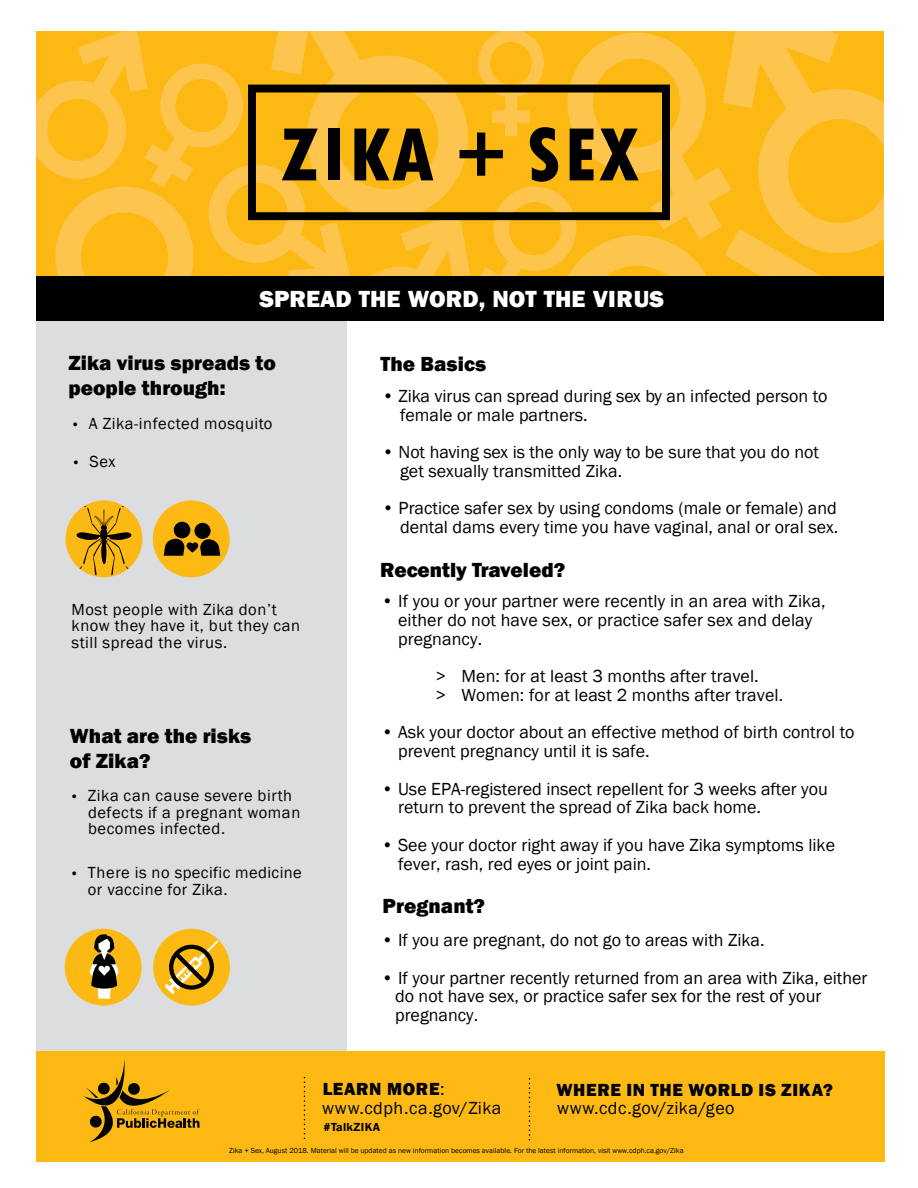
<style>
.page{position:relative;width:918px;height:1188px;background:#fff}
.page>*{position:absolute;margin:0;border:0;box-sizing:border-box;transform-origin:0 0}
.t1{font:800 condensed 79.5px "Tw Cen";letter-spacing:.035em;color:#000}
.t2{font:800 24px "Franklin Gothic";color:#fff}
.t3{font:800 21px/25.2px "Franklin Gothic";letter-spacing:.005em;color:#000}
.t4{font:18px/18.8px "Franklin Gothic";color:#000}
.t5{font:800 18px/18.5px "Franklin Gothic";letter-spacing:.035em;color:#000}
.t6{font:18px/18.6px "Franklin Gothic";letter-spacing:.03em;color:#000}
.t7{font:16.5px/16.5px "Franklin Gothic";letter-spacing:.03em;color:#000}
.t8{font:600 12px "Franklin Gothic";letter-spacing:.03em;color:#000}
.t9{font:7.5px "Franklin Gothic";color:#000}
.s1{font-size:13.5px}
.s2{font-weight:800}
.s3{font-weight:400}
</style>
<div class="page">
<div style="left:36px;top:320px;width:311px;height:733px;background:#dcddde"></div>
<svg style="left:36px;top:32px;width:848px;height:244px;background:#fdbd2a"></svg>
<div style="left:248px;top:85px;width:422px;height:135px;border:8px solid #000"></div>
<div style="left:36px;top:276px;width:848px;height:45px;background:#000"></div>
<div style="left:36px;top:1051px;width:848px;height:111px;background:#fdb913"></div>
<div style="left:153px;top:501px;width:77px;height:76px;background:#fdb913;border-radius:50%"></div>
<div style="left:66px;top:501px;width:76px;height:76px;background:#fdb913;border-radius:50%"></div>
<svg style="left:70px;top:501px;width:67px;height:76px"></svg>
<div style="left:174px;top:522px;width:16px;height:16px;background:#000;border-radius:50%"></div>
<svg style="left:164px;top:539px;width:56px;height:17px"></svg>
<div style="left:194px;top:523px;width:17px;height:16px;background:#000;border-radius:50%"></div>
<div style="left:153px;top:929px;width:77px;height:77px;background:#fdb913;border-radius:50%"></div>
<svg style="left:165px;top:940px;width:53px;height:54px"></svg>
<div style="left:65px;top:929px;width:77px;height:77px;background:#fdb913;border-radius:50%"></div>
<svg style="left:90px;top:934px;width:29px;height:65px"></svg>
<svg style="left:84px;top:1060px;width:116px;height:82px"></svg>
<svg style="left:304px;top:1077px;width:1px;height:62px"></svg>
<svg style="left:529px;top:1079px;width:1px;height:62px"></svg>
<h1 class="t1" style="left:281px;top:108px;width:360px">ZIKA + SEX</h1>
<p class="t2" style="left:260px;top:283px;width:406px">SPREAD THE WORD, NOT THE VIRUS</p>
<p class="t3" style="left:68px;top:350px;width:209px">Zika virus spreads to people through:</p>
<p class="t7" style="left:71px;top:416px;width:203px"><span class="s1">•</span> A Zika-infected mosquito</p>
<p class="t7" style="left:71px;top:454px;width:45px"><span class="s1">•</span> Sex</p>
<p class="t7" style="left:71px;top:601px;width:230px">Most people with Zika don’t know they have it, but they can still spread the virus.</p>
<p class="t3" style="left:70px;top:723px;width:183px">What are the risks of Zika?</p>
<p class="t7" style="left:88px;top:788px;width:214px;text-indent:-18px"><span class="s1">•</span> Zika can cause severe birth defects if a pregnant woman becomes infected.</p>
<p class="t7" style="left:88px;top:865px;width:215px;text-indent:-18px"><span class="s1">•</span> There is no specific medicine or vaccine for Zika.</p>
<p class="t3" style="left:381px;top:351px;width:107px">The Basics</p>
<p class="t4" style="left:400px;top:387px;width:429px;text-indent:-18px">• Zika virus can spread during sex by an infected person to female or male partners.</p>
<p class="t4" style="left:400px;top:443px;width:420px;text-indent:-18px">• Not having sex is the only way to be sure that you do not get sexually transmitted Zika.</p>
<p class="t4" style="left:382px;top:499px;width:458px;text-align:right">• Practice safer sex by using condoms (male or female) and dental dams every time you have vaginal, anal or oral sex.</p>
<p class="t3" style="left:380px;top:557px;width:187px">Recently Traveled?</p>
<p class="t4" style="left:398px;top:592px;width:429px;text-indent:-16px">• If you or your partner were recently in an area with Zika, either do not have sex, or practice safer sex and delay pregnancy.</p>
<p class="t4" style="left:436px;top:667px;width:349px">&gt; Men: for at least 3 months after travel.<br>&gt; Women: for at least 2 months after travel.</p>
<p class="t4" style="left:398px;top:723px;width:458px;text-indent:-16px">• Ask your doctor about an effective method of birth control to prevent pregnancy until it is safe.</p>
<p class="t4" style="left:398px;top:780px;width:431px;text-indent:-16px">• Use EPA-registered insect repellent for 3 weeks after you return to prevent the spread of Zika back home.</p>
<p class="t4" style="left:398px;top:836px;width:438px;text-indent:-16px">• See your doctor right away if you have Zika symptoms like fever, rash, red eyes or joint pain.</p>
<p class="t3" style="left:383px;top:894px;width:104px">Pregnant?</p>
<p class="t4" style="left:382px;top:931px;width:385px">• If you are pregnant, do not go to areas with Zika.</p>
<p class="t4" style="left:395px;top:969px;width:474px;text-indent:-14px">• If your partner recently returned from an area with Zika, either do not have sex, or practice safer sex for the rest of your pregnancy.</p>
<p class="t6" style="left:322px;top:1080px;width:181px"><span class="s2">LEARN MORE</span>: www.cdph.ca.gov/Zika</p>
<p class="t8" style="left:324px;top:1119px;width:58px">#TalkZIKA</p>
<p class="t5" style="left:556px;top:1080px;width:278px">WHERE IN THE WORLD IS ZIKA? <span class="s3">www.cdc.gov/zika/geo</span></p>
<p class="t9" style="left:229px;top:1146px;width:456px">Zika + Sex, August 2018. Material will be updated as new information becomes available. For the latest information, visit www.cdph.ca.gov/Zika</p>
</div>
